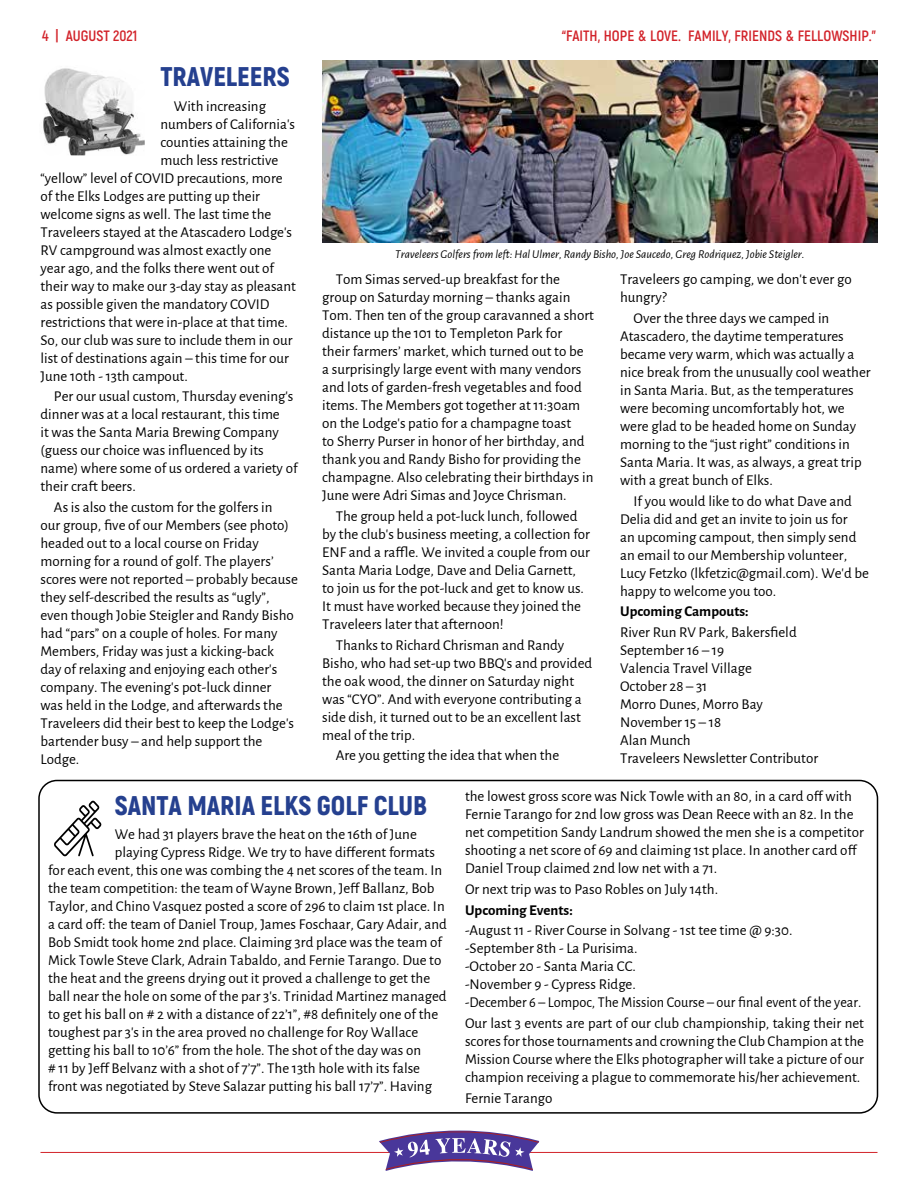
<style>
.page{position:relative;width:918px;height:1188px;background:#fff}
.page>*{position:absolute;margin:0;border:0;box-sizing:border-box;transform-origin:0 0}
.t1{font:900 27px "Akrobat";color:#25408f}
.t2{font:15px/18px "Alegreya Sans";color:#000}
.t3{font:700 15px "Akrobat";color:#d2232a}
.t4{font:700 15px "Alegreya Sans";color:#000}
.t5{font:italic 12px "Alegreya Sans";color:#000}
</style>
<div class="page">
<hr style="left:40px;top:1152px;width:838px;height:1px;background:#d2232a">
<svg style="left:380px;top:1128px;width:159px;height:15px"></svg>
<svg style="left:379px;top:1131px;width:160px;height:40px"></svg>
<div style="left:38px;top:780px;width:840px;height:334px;border:2px solid #000;border-radius:18px"></div>
<img style="left:43px;top:68px;width:102px;height:88px">
<svg style="left:54px;top:800px;width:47px;height:56px"></svg>
<img style="left:322px;top:61px;width:556px;height:182px">
<p class="t3" style="left:42px;top:26px;width:97px">4 | AUGUST 2021</p>
<p class="t3" style="left:562px;top:26px;width:316px">“FAITH, HOPE &amp; LOVE. FAMILY, FRIENDS &amp; FELLOWSHIP.”</p>
<h1 class="t1" style="left:160px;top:59px;width:131px">TRAVELEERS</h1>
<p class="t2" style="left:174px;top:96px;width:94px">With increasing</p>
<p class="t2" style="left:160px;top:114px;width:136px">numbers of California’s</p>
<p class="t2" style="left:160px;top:132px;width:129px">counties attaining the</p>
<p class="t2" style="left:160px;top:150px;width:119px">much less restrictive</p>
<p class="t2" style="left:40px;top:168px;width:244px">“yellow” level of COVID precautions, more</p>
<p class="t2" style="left:40px;top:186px;width:221px">of the Elks Lodges are putting up their</p>
<p class="t2" style="left:40px;top:204px;width:232px">welcome signs as well. The last time the</p>
<p class="t2" style="left:40px;top:222px;width:253px">Traveleers stayed at the Atascadero Lodge’s</p>
<p class="t2" style="left:40px;top:240px;width:232px">RV campground was almost exactly one</p>
<p class="t2" style="left:40px;top:258px;width:235px">year ago, and the folks there went out of</p>
<p class="t2" style="left:40px;top:276px;width:257px">their way to make our 3-day stay as pleasant</p>
<p class="t2" style="left:40px;top:294px;width:231px">as possible given the mandatory COVID</p>
<p class="t2" style="left:40px;top:312px;width:249px">restrictions that were in-place at that time.</p>
<p class="t2" style="left:40px;top:330px;width:254px">So, our club was sure to include them in our</p>
<p class="t2" style="left:40px;top:348px;width:250px">list of destinations again – this time for our</p>
<p class="t2" style="left:40px;top:366px;width:149px">June 10th - 13th campout.</p>
<p class="t2" style="left:40px;top:387px;width:259px;text-indent:14px">Per our usual custom, Thursday evening’s dinner was at a local restaurant, this time<br>it was the Santa Maria Brewing Company (guess our choice was influenced by its name) where some of us ordered a variety of their craft beers.</p>
<p class="t2" style="left:40px;top:497px;width:259px;text-indent:14px">As is also the custom for the golfers in<br>our group, five of our Members (see photo) headed out to a local course on Friday morning for a round of golf. The players’ scores were not reported – probably because they self-described the results as “ugly”, even though Jobie Steigler and Randy Bisho had “pars” on a couple of holes. For many Members, Friday was just a kicking-back day of relaxing and enjoying each other’s company. The evening’s pot-luck dinner<br>was held in the Lodge, and afterwards the Traveleers did their best to keep the Lodge’s bartender busy – and help support the Lodge.</p>
<p class="t5" style="left:395px;top:246px;width:411px">Traveleers Golfers from left: Hal Ulmer, Randy Bisho, Joe Saucedo, Greg Rodriquez, Jobie Steigler.</p>
<p class="t2" style="left:322px;top:270px;width:273px;text-indent:13px">Tom Simas served-up breakfast for the group on Saturday morning – thanks again Tom. Then ten of the group caravanned a short distance up the 101 to Templeton Park for<br>their farmers’ market, which turned out to be a surprisingly large event with many vendors and lots of garden-fresh vegetables and food items. The Members got together at 11:30am on the Lodge’s patio for a champagne toast<br>to Sherry Purser in honor of her birthday, and thank you and Randy Bisho for providing the champagne. Also celebrating their birthdays in June were Adri Simas and Joyce Chrisman.</p>
<p class="t2" style="left:322px;top:506px;width:269px;text-indent:13px">The group held a pot-luck lunch, followed by the club’s business meeting, a collection for ENF and a raffle. We invited a couple from our Santa Maria Lodge, Dave and Delia Garnett, to join us for the pot-luck and get to know us.<br>It must have worked because they joined the Traveleers later that afternoon!</p>
<p class="t2" style="left:322px;top:635px;width:272px;text-indent:13px">Thanks to Richard Chrisman and Randy Bisho, who had set-up two BBQ’s and provided the oak wood, the dinner on Saturday night was “CYO”. And with everyone contributing a side dish, it turned out to be an excellent last meal of the trip.</p>
<p class="t2" style="left:336px;top:746px;width:225px">Are you getting the idea that when the</p>
<p class="t2" style="left:620px;top:270px;width:233px">Traveleers go camping, we don’t ever go hungry?</p>
<p class="t2" style="left:620px;top:308px;width:252px;text-indent:13px">Over the three days we camped in Atascadero, the daytime temperatures became very warm, which was actually a nice break from the unusually cool weather in Santa Maria. But, as the temperatures were becoming uncomfortably hot, we were glad to be headed home on Sunday morning to the “just right” conditions in Santa Maria. It was, as always, a great trip with a great bunch of Elks.</p>
<p class="t2" style="left:620px;top:491px;width:250px;text-indent:13px">If you would like to do what Dave and Delia did and get an invite to join us for<br>an upcoming campout, then simply send an email to our Membership volunteer, Lucy Fetzko (lkfetzic@gmail.com). We’d be happy to welcome you too.</p>
<p class="t4" style="left:620px;top:600px;width:130px">Upcoming Campouts:</p>
<p class="t2" style="left:620px;top:622px;width:200px">River Run RV Park, Bakersfield<br>September 16 – 19<br>Valencia Travel Village<br>October 28 – 31<br>Morro Dunes, Morro Bay<br>November 15 – 18<br>Alan Munch<br>Traveleers Newsletter Contributor</p>
<h1 class="t1" style="left:115px;top:788px;width:314px">SANTA MARIA ELKS GOLF CLUB</h1>
<p class="t2" style="left:115px;top:824px;width:303px">We had 31 players brave the heat on the 16th of June</p>
<p class="t2" style="left:115px;top:842px;width:322px">playing Cypress Ridge. We try to have different formats</p>
<p class="t2" style="left:48px;top:860px;width:396px">for each event, this one was combing the 4 net scores of the team. In</p>
<p class="t2" style="left:48px;top:878px;width:388px">the team competition: the team of Wayne Brown, Jeff Ballanz, Bob</p>
<p class="t2" style="left:48px;top:896px;width:398px">Taylor, and Chino Vasquez posted a score of 296 to claim 1st place. In</p>
<p class="t2" style="left:48px;top:914px;width:400px">a card off: the team of Daniel Troup, James Foschaar, Gary Adair, and</p>
<p class="t2" style="left:48px;top:932px;width:396px">Bob Smidt took home 2nd place. Claiming 3rd place was the team of</p>
<p class="t2" style="left:48px;top:950px;width:395px">Mick Towle Steve Clark, Adrain Tabaldo, and Fernie Tarango. Due to</p>
<p class="t2" style="left:48px;top:968px;width:384px">the heat and the greens drying out it proved a challenge to get the</p>
<p class="t2" style="left:48px;top:986px;width:400px">ball near the hole on some of the par 3’s. Trinidad Martinez managed</p>
<p class="t2" style="left:48px;top:1004px;width:392px">to get his ball on # 2 with a distance of 22’1”, #8 definitely one of the</p>
<p class="t2" style="left:48px;top:1022px;width:372px">toughest par 3’s in the area proved no challenge for Roy Wallace</p>
<p class="t2" style="left:48px;top:1040px;width:375px">getting his ball to 10’6” from the hole. The shot of the day was on</p>
<p class="t2" style="left:48px;top:1058px;width:373px"># 11 by Jeff Belvanz with a shot of 7’7”. The 13th hole with its false</p>
<p class="t2" style="left:48px;top:1076px;width:385px">front was negotiated by Steve Salazar putting his ball 17’7”. Having</p>
<p class="t2" style="left:465px;top:787px;width:400px">the lowest gross score was Nick Towle with an 80, in a card off with Fernie Tarango for 2nd low gross was Dean Reece with an 82. In the net competition Sandy Landrum showed the men she is a competitor shooting a net score of 69 and claiming 1st place. In another card off Daniel Troup claimed 2nd low net with a 71.</p>
<p class="t2" style="left:465px;top:879px;width:255px">Or next trip was to Paso Robles on July 14th.</p>
<p class="t4" style="left:465px;top:899px;width:109px">Upcoming Events:</p>
<p class="t2" style="left:465px;top:921px;width:398px">-August 11 - River Course in Solvang - 1st tee time @ 9:30. -September 8th - La Purisima.<br>-October 20 - Santa Maria CC.<br>-November 9 - Cypress Ridge.<br>-December 6 – Lompoc, The Mission Course – our final event of the year.</p>
<p class="t2" style="left:465px;top:1014px;width:400px;text-align:justify">Our last 3 events are part of our club championship, taking their net scores for those tournaments and crowning the Club Champion at the Mission Course where the Elks photographer will take a picture of our champion receiving a plague to commemorate his/her achievement.</p>
<p class="t2" style="left:465px;top:1088px;width:89px">Fernie Tarango</p>
</div>
